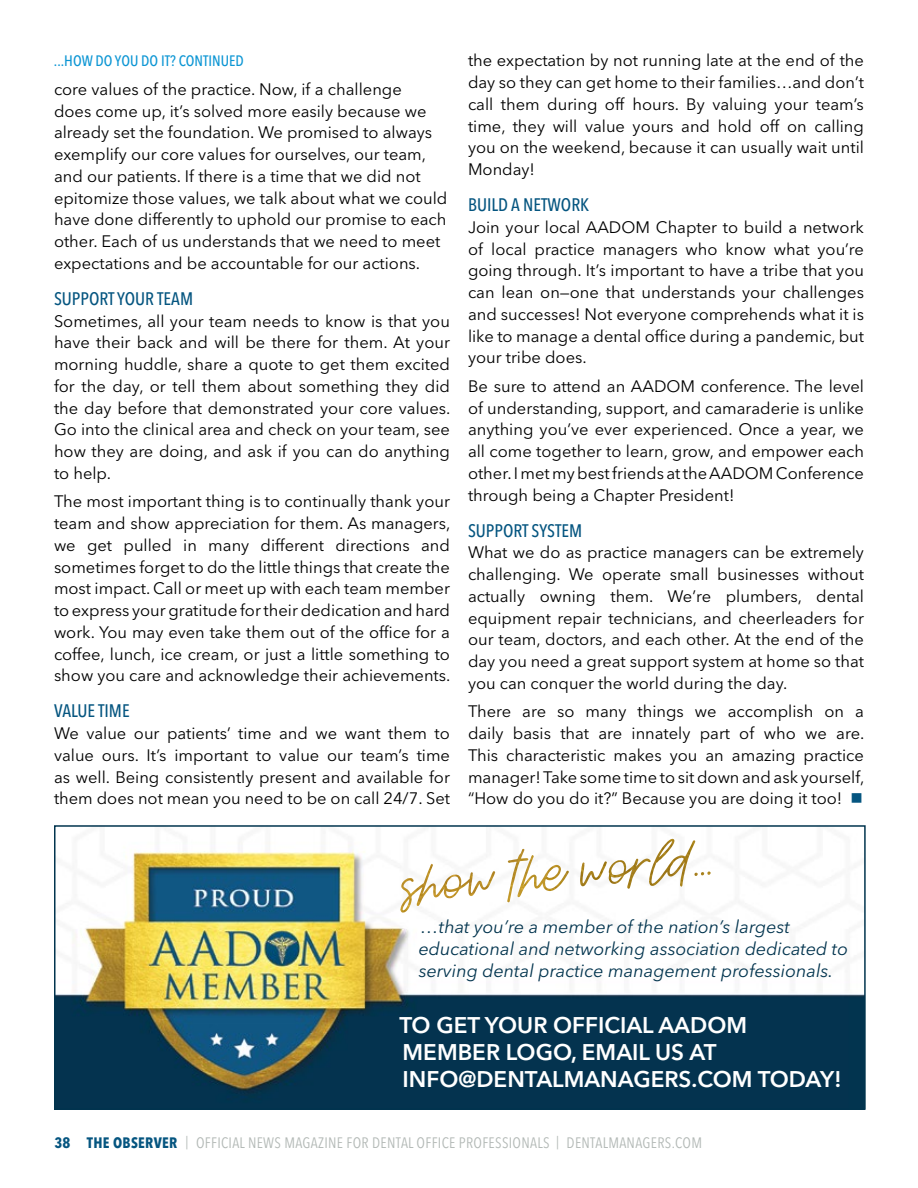
<style>
.page{position:relative;width:918px;height:1188px;background:#fff}
.page>*{position:absolute;margin:0;border:0;box-sizing:border-box;transform-origin:0 0}
.t1{font:600 22.5px/27px "Avenir Next LT Pro";color:#fff}
.t2{font:italic 18px/21.9px "Avenir Next LT Pro";color:#02344e}
.t3{font:500 condensed 18px "Avenir Next LT Pro";color:#055580}
.t4{font:16.5px/21.8px "Avenir Next LT Pro";color:#000;text-align:justify}
.t5{font:condensed 15px "Avenir Next LT Pro";letter-spacing:.02em;color:#b3b9b6}
.t6{font:500 condensed 15px "Avenir Next LT Pro";color:#0d96d4}
.s1{color:#055580}
.s2{font-weight:700;color:#055580}
.s3{font-stretch:normal;font-size:13.5px}
</style>
<div class="page">
<img style="left:57px;top:838px;width:806px;height:269px">
<div style="left:54px;top:825px;width:812px;height:285px;border:2px solid #01344e"></div>
<img style="left:649px;top:839px;width:46px;height:48px">
<p class="t6" style="left:54px;top:52px;width:191px">...HOW DO YOU DO IT? CONTINUED</p>
<p class="t4" style="left:54px;top:78px;width:395px;text-align:left">core values of the practice. Now, if a challenge<br>does come up, it’s solved more easily because we already set the foundation. We promised to always exemplify our core values for ourselves, our team, and our patients. If there is a time that we did not epitomize those values, we talk about what we could have done differently to uphold our promise to each other. Each of us understands that we need to meet expectations and be accountable for our actions.</p>
<p class="t3" style="left:54px;top:288px;width:141px">SUPPORT YOUR TEAM</p>
<p class="t4" style="left:54px;top:310px;width:398px">Sometimes, all your team needs to know is that you have their back and will be there for them. At your morning huddle, share a quote to get them excited for the day, or tell them about something they did the day before that demonstrated your core values.<br>Go into the clinical area and check on your team, see how they are doing, and ask if you can do anything to help.</p>
<p class="t4" style="left:54px;top:491px;width:398px">The most important thing is to continually thank your team and show appreciation for them. As managers, we get pulled in many different directions and sometimes forget to do the little things that create the most impact. Call or meet up with each team member to express your gratitude for their dedication and hard work. You may even take them out of the office for a coffee, lunch, ice cream, or just a little something to show you care and acknowledge their achievements.</p>
<p class="t3" style="left:54px;top:700px;width:77px">VALUE TIME</p>
<p class="t4" style="left:54px;top:723px;width:398px">We value our patients’ time and we want them to value ours. It’s important to value our team’s time as well. Being consistently present and available for them does not mean you need to be on call 24/7. Set</p>
<p class="t4" style="left:468px;top:50px;width:398px">the expectation by not running late at the end of the day so they can get home to their families…and don’t call them during off hours. By valuing your team’s time, they will value yours and hold off on calling you on the weekend, because it can usually wait until Monday!</p>
<p class="t3" style="left:468px;top:194px;width:123px">BUILD A NETWORK</p>
<p class="t4" style="left:468px;top:216px;width:398px">Join your local AADOM Chapter to build a network of local practice managers who know what you’re going through. It’s important to have a tribe that you can lean on—one that understands your challenges and successes! Not everyone comprehends what it is like to manage a dental office during a pandemic, but your tribe does.</p>
<p class="t4" style="left:468px;top:375px;width:398px">Be sure to attend an AADOM conference. The level of understanding, support, and camaraderie is unlike anything you’ve ever experienced. Once a year, we all come together to learn, grow, and empower each other. I met my best friends at the AADOM Conference through being a Chapter President!</p>
<p class="t3" style="left:468px;top:520px;width:116px">SUPPORT SYSTEM</p>
<p class="t4" style="left:468px;top:542px;width:398px">What we do as practice managers can be extremely challenging. We operate small businesses without actually owning them. We’re plumbers, dental equipment repair technicians, and cheerleaders for our team, doctors, and each other. At the end of the day you need a great support system at home so that you can conquer the world during the day.</p>
<p class="t4" style="left:468px;top:701px;width:398px">There are so many things we accomplish on a daily basis that are innately part of who we are.<br>This characteristic makes you an amazing practice manager! Take some time to sit down and ask yourself, “How do you do it?” Because you are doing it too! <span class="s1">■</span></p>
<p class="t2" style="left:419px;top:916px;width:431px">…that you’re a member of the nation’s largest educational and networking association dedicated to serving dental practice management professionals.</p>
<h1 class="t1" style="left:400px;top:1011px;width:444px">TO GET YOUR OFFICIAL AADOM<br>MEMBER LOGO, EMAIL US AT<br>INFO@DENTALMANAGERS.COM TODAY!</h1>
<p class="t5" style="left:54px;top:1133px;width:649px"><span class="s2">38 THE OBSERVER</span> <span class="s3">|</span> OFFICIAL NEWS MAGAZINE FOR DENTAL OFFICE PROFESSIONALS <span class="s3">|</span> DENTALMANAGERS.COM</p>
</div>
